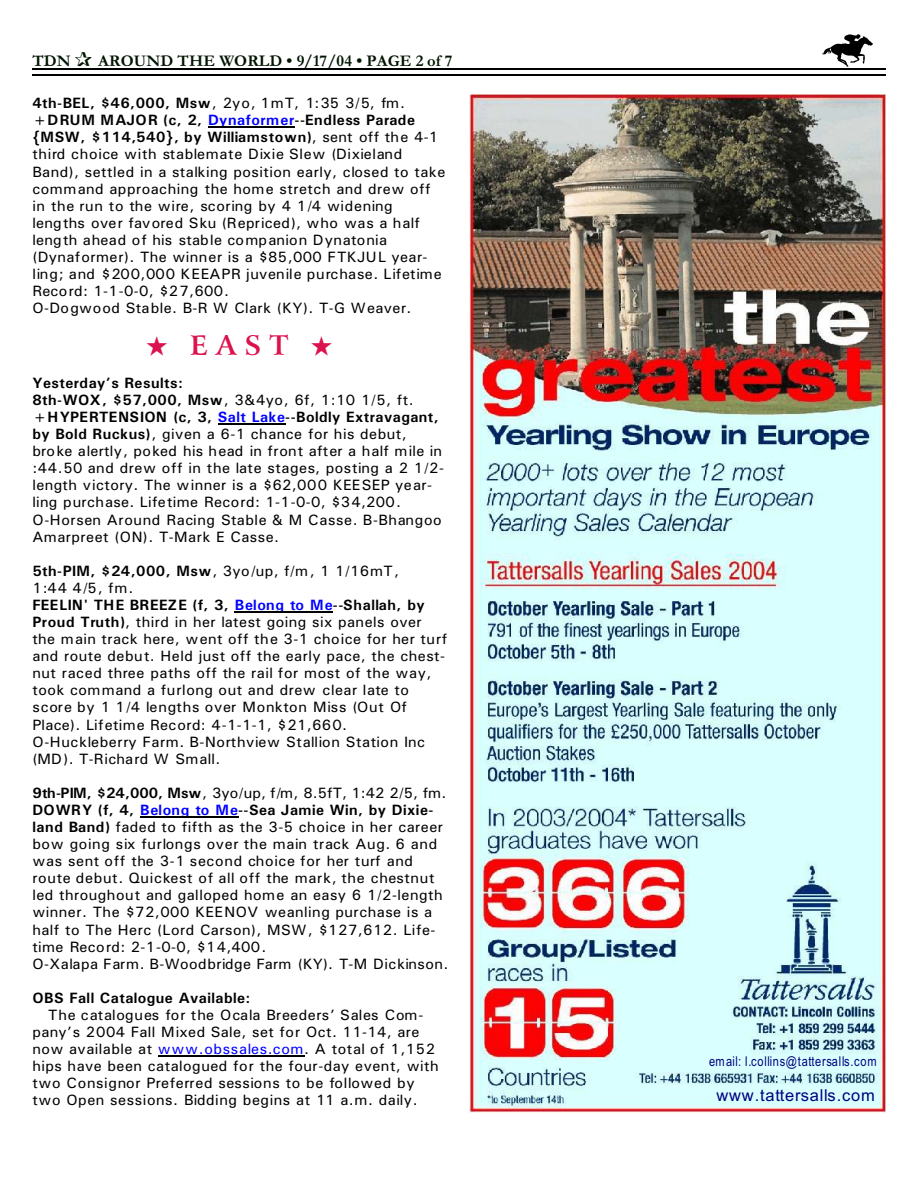
<style>
.page{position:relative;width:918px;height:1188px;background:#fff}
.page>*{position:absolute;margin:0;border:0;box-sizing:border-box;transform-origin:0 0}
.t1{font:700 27px "Arrus BT";color:#db124d}
.t2{font:700 16.5px "Garamond";letter-spacing:.005em;color:#001400}
.t3{font:16.5px "Arial";letter-spacing:.05em;color:#000080}
.t4{font:15px/17.1px "Univers";letter-spacing:.03em;color:#000}
.t5{font:700 15px "Univers";letter-spacing:.03em;color:#000}
.t6{font:13.5px "Arial Narrow";letter-spacing:.055em;color:#000080}
.s1{font-weight:700}
.s2{font-weight:700;color:#00f}
.s3{color:#00f}
</style>
<div class="page">
<img style="left:821px;top:35px;width:51px;height:31px">
<hr style="left:32px;top:68px;width:853px;height:1px;background:#000">
<hr style="left:32px;top:75px;width:853px;height:1px;background:#000">
<img style="left:470px;top:94px;width:415px;height:1019px">
<hr style="left:208px;top:127px;width:87px;height:1px;background:#000">
<hr style="left:218px;top:424px;width:67px;height:1px;background:#000">
<hr style="left:235px;top:611px;width:98px;height:2px;background:#000">
<hr style="left:140px;top:816px;width:98px;height:2px;background:#000">
<hr style="left:158px;top:1056px;width:146px;height:1px;background:#000">
<p class="t2" style="left:32px;top:55px;width:40px">TDN</p>
<p class="t2" style="left:98px;top:55px;width:356px">AROUND THE WORLD • 9/17/04 • PAGE 2 of 7</p>
<p class="t4" style="left:32px;top:96px;width:415px"><span class="s1">4th-BEL, $46,000, Msw</span>, 2yo, 1mT, 1:35 3/5, fm. <span class="s1">+DRUM MAJOR (c, 2,</span> <span class="s2">Dynaformer</span><span class="s1">--Endless Parade {MSW, $114,540}, by Williamstown)</span>, sent off the 4-1 third choice with stablemate Dixie Slew (Dixieland Band), settled in a stalking position early, closed to take command approaching the home stretch and drew off in the run to the wire, scoring by 4 1/4 widening lengths over favored Sku (Repriced), who was a half length ahead of his stable companion Dynatonia (Dynaformer). The winner is a $85,000 FTKJUL year&shy;ling; and $200,000 KEEAPR juvenile purchase. Lifetime Record: 1-1-0-0, $27,600.<br>O-Dogwood Stable. B-R W Clark (KY). T-G Weaver.</p>
<h1 class="t1" style="left:146px;top:334px;width:188px">★ EAST ★</h1>
<p class="t4" style="left:32px;top:376px;width:413px"><span class="s1">Yesterday’s Results:<br>8th-WOX, $57,000, Msw</span>, 3&amp;4yo, 6f, 1:10 1/5, ft. <span class="s1">+HYPERTENSION (c, 3,</span> <span class="s2">Salt Lake</span><span class="s1">--Boldly Extravagant, by Bold Ruckus)</span>, given a 6-1 chance for his debut, broke alertly, poked his head in front after a half mile in :44.50 and drew off in the late stages, posting a 2 1/2- length victory. The winner is a $62,000 KEESEP year&shy;ling purchase. Lifetime Record: 1-1-0-0, $34,200.<br>O-Horsen Around Racing Stable &amp; M Casse. B-Bhangoo Amarpreet (ON). T-Mark E Casse.</p>
<p class="t4" style="left:32px;top:563px;width:416px"><span class="s1">5th-PIM, $24,000, Msw</span>, 3yo/up, f/m, 1 1/16mT,<br>1:44 4/5, fm.<br><span class="s1">FEELIN' THE BREEZE (f, 3,</span> <span class="s2">Belong to Me</span><span class="s1">--Shallah, by Proud Truth)</span>, third in her latest going six panels over the main track here, went off the 3-1 choice for her turf and route debut. Held just off the early pace, the chest&shy;nut raced three paths off the rail for most of the way, took command a furlong out and drew clear late to score by 1 1/4 lengths over Monkton Miss (Out Of Place). Lifetime Record: 4-1-1-1, $21,660.<br>O-Huckleberry Farm. B-Northview Stallion Station Inc (MD). T-Richard W Small.</p>
<p class="t4" style="left:32px;top:786px;width:418px"><span class="s1">9th-PIM, $24,000, Msw</span>, 3yo/up, f/m, 8.5fT, 1:42 2/5, fm.<br><span class="s1">DOWRY (f, 4,</span> <span class="s2">Belong to Me</span><span class="s1">--Sea Jamie Win, by Dixie&shy;land Band)</span> faded to fifth as the 3-5 choice in her career bow going six furlongs over the main track Aug. 6 and was sent off the 3-1 second choice for her turf and route debut. Quickest of all off the mark, the chestnut led throughout and galloped home an easy 6 1/2-length winner. The $72,000 KEENOV weanling purchase is a half to The Herc (Lord Carson), MSW, $127,612. Life&shy;time Record: 2-1-0-0, $14,400.<br>O-Xalapa Farm. B-Woodbridge Farm (KY). T-M Dickinson.</p>
<p class="t5" style="left:32px;top:992px;width:220px">OBS Fall Catalogue Available:</p>
<p class="t4" style="left:32px;top:1007px;width:408px;text-indent:16px">The catalogues for the Ocala Breeders’ Sales Com&shy;pany’s 2004 Fall Mixed Sale, set for Oct. 11-14, are now available at <span class="s3">www.obssales.com</span>. A total of 1,152 hips have been catalogued for the four-day event, with two Consignor Preferred sessions to be followed by two Open sessions. Bidding begins at 11 a.m. daily.</p>
<p class="t6" style="left:709px;top:1056px;width:169px">email: l.collins@tattersalls.com</p>
<p class="t3" style="left:717px;top:1089px;width:160px">www.tattersalls.com</p>
</div>
